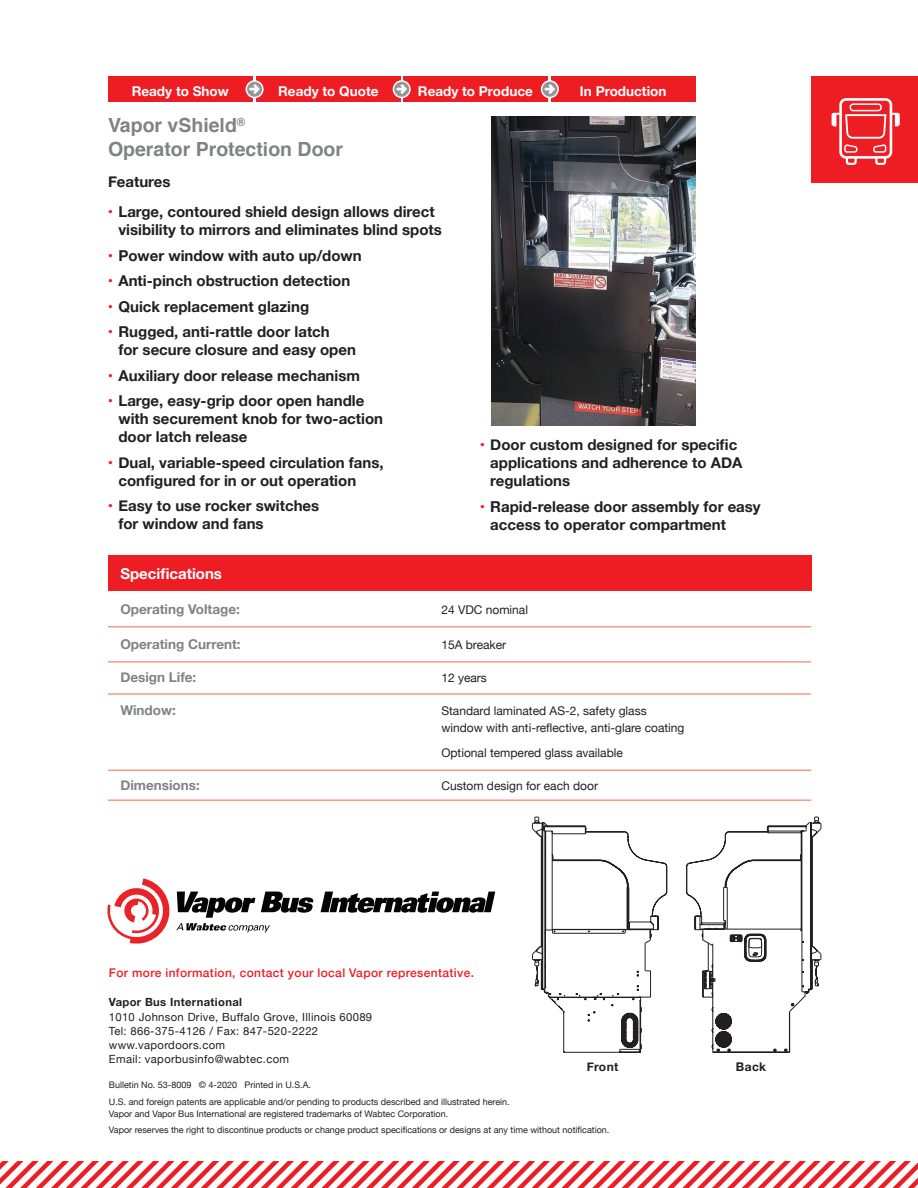
<style>
.page{position:relative;width:918px;height:1188px;background:#fff}
.page>*{position:absolute;margin:0;border:0;box-sizing:border-box;transform-origin:0 0}
.t1{font:700 19.5px/24px "Helvetica";color:#808285}
.t2{font:700 15px/18px "Helvetica Neue";color:#231f20}
.t3{font:700 15px "Helvetica Neue";color:#fff}
.t4{font:700 13.5px "Helvetica Neue";color:#808285}
.t5{font:700 13.5px "Helvetica Neue";color:#fff}
.t6{font:12px/16.5px "Helvetica Neue";color:#231f20}
.chiffre_texte_cap{font:500 12px "Helvetica Neue";letter-spacing:.03em;color:#ee1d23}
.chiffre_texte_cap-2{font:700 12px "Helvetica Neue";letter-spacing:.03em;color:#231f20}
.chiffre_texte_cap-3{font:11.25px/14.2px "Helvetica Neue";letter-spacing:.03em;color:#231f20}
.t7{font:9px "Helvetica Neue";color:#231f20}
.s1{font-weight:400;color:#ee1d23}
.s2{font-weight:700}
</style>
<div class="page">
<svg style="left:532px;top:817px;width:289px;height:236px"></svg>
<div style="left:108px;top:76px;width:145px;height:26px;background:#ee1d23"></div>
<div style="left:403px;top:76px;width:145px;height:26px;background:#ee1d23"></div>
<div style="left:256px;top:76px;width:145px;height:26px;background:#ee1d23"></div>
<div style="left:551px;top:76px;width:144px;height:26px;background:#ee1d23"></div>
<svg style="left:246px;top:81px;width:17px;height:16px"></svg>
<div style="left:246px;top:80px;width:18px;height:18px;border:2px solid #fff;border-radius:50%"></div>
<svg style="left:249px;top:84px;width:11px;height:10px"></svg>
<svg style="left:393px;top:81px;width:17px;height:16px"></svg>
<div style="left:393px;top:80px;width:18px;height:18px;border:2px solid #fff;border-radius:50%"></div>
<svg style="left:396px;top:84px;width:11px;height:10px"></svg>
<svg style="left:542px;top:81px;width:16px;height:16px"></svg>
<div style="left:541px;top:80px;width:18px;height:18px;border:2px solid #fff;border-radius:50%"></div>
<svg style="left:544px;top:84px;width:11px;height:10px"></svg>
<svg style="left:0;top:1161px;width:918px;height:27px"></svg>
<div style="left:108px;top:555px;width:703px;height:36px;background:#ee1d23"></div>
<hr style="left:108px;top:626px;width:703px;height:1px;background:#f3795b">
<hr style="left:108px;top:770px;width:703px;height:1px;background:#f3795b">
<hr style="left:108px;top:693px;width:703px;height:2px;background:#f3795b">
<hr style="left:108px;top:661px;width:703px;height:1px;background:#f3795b">
<hr style="left:108px;top:800px;width:703px;height:1px;background:#f3795b">
<div style="left:811px;top:77px;width:107px;height:106px;background:#ee1d23"></div>
<div style="left:839px;top:98px;width:53px;height:61px;border:3px solid #fff;border-radius:5px"></div>
<div style="left:850px;top:103px;width:32px;height:8px;border:1px solid #fff;border-radius:3px"></div>
<svg style="left:832px;top:113px;width:68px;height:52px"></svg>
<svg style="left:107px;top:878px;width:207px;height:66px"></svg>
<svg style="left:321px;top:892px;width:174px;height:21px"></svg>
<img style="left:491px;top:117px;width:204px;height:309px">
<p class="t5" style="left:132px;top:80px;width:99px">Ready to Show</p>
<p class="t5" style="left:278px;top:80px;width:102px">Ready to Quote</p>
<p class="t5" style="left:418px;top:80px;width:117px">Ready to Produce</p>
<p class="t5" style="left:580px;top:80px;width:88px">In Production</p>
<p class="t1" style="left:108px;top:114px;width:237px">Vapor vShield<sup>®<br></sup>Operator Protection Door</p>
<p class="t2" style="left:108px;top:173px;width:64px">Features</p>
<p class="t2" style="left:118px;top:203px;width:325px;text-indent:-10px"><span class="s1">•</span> Large, contoured shield design allows direct visibility to mirrors and eliminates blind spots</p>
<p class="t2" style="left:108px;top:247px;width:255px"><span class="s1">•</span> Power window with auto up/down</p>
<p class="t2" style="left:108px;top:272px;width:244px"><span class="s1">•</span> Anti-pinch obstruction detection</p>
<p class="t2" style="left:108px;top:298px;width:203px"><span class="s1">•</span> Quick replacement glazing</p>
<p class="t2" style="left:108px;top:323px;width:223px"><span class="s1">•</span> Rugged, anti-rattle door latch</p>
<p class="t2" style="left:118px;top:341px;width:239px">for secure closure and easy open</p>
<p class="t2" style="left:108px;top:367px;width:254px"><span class="s1">•</span> Auxiliary door release mechanism</p>
<p class="t2" style="left:108px;top:392px;width:258px"><span class="s1">•</span> Large, easy-grip door open handle</p>
<p class="t2" style="left:118px;top:410px;width:266px">with securement knob for two-action</p>
<p class="t2" style="left:118px;top:428px;width:130px">door latch release</p>
<p class="t2" style="left:108px;top:454px;width:277px"><span class="s1">•</span> Dual, variable-speed circulation fans,</p>
<p class="t2" style="left:118px;top:472px;width:239px">configured for in or out operation</p>
<p class="t2" style="left:108px;top:497px;width:213px"><span class="s1">•</span> Easy to use rocker switches</p>
<p class="t2" style="left:118px;top:515px;width:147px">for window and fans</p>
<p class="t2" style="left:480px;top:437px;width:259px"><span class="s1">•</span> Door custom designed for specific</p>
<p class="t2" style="left:490px;top:455px;width:254px">applications and adherence to ADA</p>
<p class="t2" style="left:490px;top:473px;width:81px">regulations</p>
<p class="t2" style="left:480px;top:498px;width:282px"><span class="s1">•</span> Rapid-release door assembly for easy</p>
<p class="t2" style="left:490px;top:516px;width:237px">access to operator compartment</p>
<p class="t3" style="left:120px;top:562px;width:103px">Specifications</p>
<p class="t4" style="left:120px;top:599px;width:121px">Operating Voltage:</p>
<p class="t6" style="left:441px;top:603px;width:88px">24 VDC nominal</p>
<p class="t4" style="left:120px;top:634px;width:122px">Operating Current:</p>
<p class="t6" style="left:441px;top:638px;width:66px">15A breaker</p>
<p class="t4" style="left:120px;top:667px;width:77px">Design Life:</p>
<p class="t6" style="left:441px;top:671px;width:47px">12 years</p>
<p class="t4" style="left:120px;top:700px;width:57px">Window:</p>
<p class="t6" style="left:441px;top:704px;width:245px">Standard laminated AS-2, safety glass window with anti-reflective, anti-glare coating</p>
<p class="t6" style="left:441px;top:745px;width:183px">Optional tempered glass available</p>
<p class="t4" style="left:120px;top:774px;width:81px">Dimensions:</p>
<p class="t6" style="left:441px;top:778px;width:158px">Custom design for each door</p>
<p class="chiffre_texte_cap" style="left:109px;top:963px;width:367px">For more information, contact your local Vapor representative.</p>
<p class="chiffre_texte_cap-3" style="left:109px;top:996px;width:265px"><span class="s2">Vapor Bus International<br></span>1010 Johnson Drive, Buffalo Grove, Illinois 60089<br>Tel: 866-375-4126 / Fax: 847-520-2222 www.vapordoors.com<br>Email: vaporbusinfo@wabtec.com</p>
<p class="chiffre_texte_cap-2" style="left:587px;top:1057px;width:33px">Front</p>
<p class="chiffre_texte_cap-2" style="left:736px;top:1057px;width:32px">Back</p>
<p class="t7" style="left:109px;top:1079px;width:204px">Bulletin No. 53-8009 © 4-2020 Printed in U.S.A.</p>
<p class="t7" style="left:109px;top:1095px;width:402px">U.S. and foreign patents are applicable and/or pending to products described and illustrated herein.</p>
<p class="t7" style="left:109px;top:1107px;width:341px">Vapor and Vapor Bus International are registered trademarks of Wabtec Corporation.</p>
<p class="t7" style="left:109px;top:1124px;width:502px">Vapor reserves the right to discontinue products or change product specifications or designs at any time without notification.</p>
</div>
